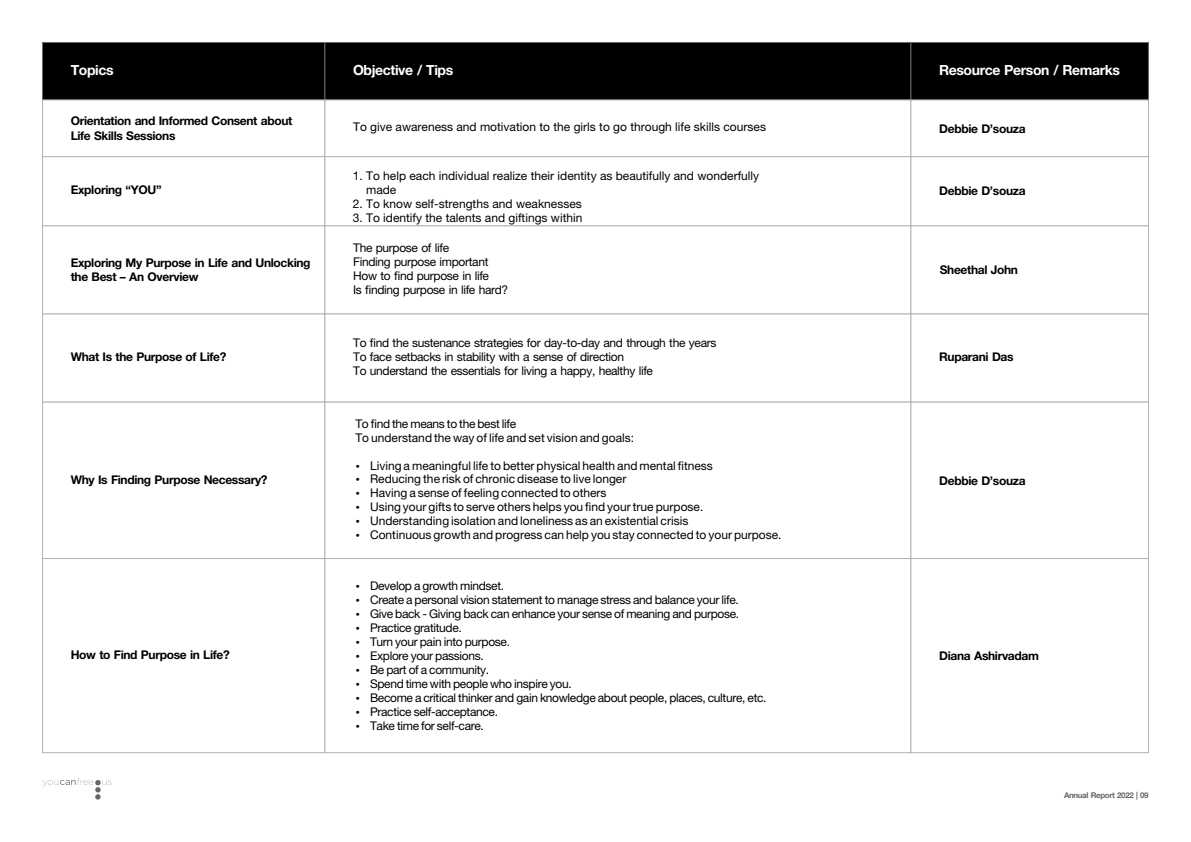
<style>
.page{position:relative;width:1191px;height:842px;background:#fff}
.page>*{position:absolute;margin:0;border:0;box-sizing:border-box;transform-origin:0 0}
.t1{font:700 14px "Helvetica Neue LT Pro";letter-spacing:-.03em;color:#fff}
.t2{font:12px/14px "Helvetica Neue LT Pro";letter-spacing:-.03em;color:#000}
.t3{font:12px/13.8px "Helvetica Neue LT Pro";color:#000}
.t4{font:700 12px/14.3px "Helvetica Neue LT Pro";letter-spacing:-.03em;color:#000}
.t5{font:700 7.9px "Helvetica Neue LT Pro";letter-spacing:-.04em;color:#666}
</style>
<div class="page">
<div style="left:42px;top:42px;width:283px;height:58px;background:#000;border:1px solid #666"></div>
<div style="left:42px;top:100px;width:283px;height:57px;background:#fff;border:1px solid #b3b3b3"></div>
<div style="left:42px;top:157px;width:283px;height:69px;background:#fff;border:1px solid #b3b3b3"></div>
<div style="left:42px;top:226px;width:283px;height:88px;background:#fff;border:1px solid #b3b3b3"></div>
<div style="left:42px;top:314px;width:283px;height:88px;background:#fff;border:1px solid #b3b3b3"></div>
<div style="left:42px;top:402px;width:283px;height:157px;background:#fff;border:1px solid #b3b3b3"></div>
<div style="left:42px;top:558px;width:283px;height:195px;background:#fff;border:1px solid #b3b3b3"></div>
<div style="left:325px;top:42px;width:586px;height:58px;background:#000;border:1px solid #666"></div>
<div style="left:325px;top:100px;width:586px;height:57px;background:#fff;border:1px solid #b3b3b3"></div>
<div style="left:325px;top:157px;width:586px;height:69px;background:#fff;border:1px solid #b3b3b3"></div>
<div style="left:325px;top:226px;width:586px;height:88px;background:#fff;border:1px solid #b3b3b3"></div>
<div style="left:325px;top:314px;width:586px;height:88px;background:#fff;border:1px solid #b3b3b3"></div>
<div style="left:325px;top:402px;width:586px;height:157px;background:#fff;border:1px solid #b3b3b3"></div>
<div style="left:325px;top:558px;width:586px;height:195px;background:#fff;border:1px solid #b3b3b3"></div>
<div style="left:910px;top:42px;width:238px;height:58px;background:#000;border:1px solid #666"></div>
<div style="left:910px;top:100px;width:238px;height:57px;background:#fff;border:1px solid #b3b3b3"></div>
<div style="left:910px;top:157px;width:238px;height:69px;background:#fff;border:1px solid #b3b3b3"></div>
<div style="left:910px;top:226px;width:238px;height:88px;background:#fff;border:1px solid #b3b3b3"></div>
<div style="left:910px;top:314px;width:238px;height:88px;background:#fff;border:1px solid #b3b3b3"></div>
<div style="left:910px;top:402px;width:238px;height:157px;background:#fff;border:1px solid #b3b3b3"></div>
<div style="left:910px;top:558px;width:238px;height:195px;background:#fff;border:1px solid #b3b3b3"></div>
<svg style="left:43px;top:778px;width:68px;height:21px"></svg>
<p class="t1" style="left:71px;top:65px;width:44px">Topics</p>
<p class="t1" style="left:353px;top:65px;width:102px">Objective / Tips</p>
<p class="t1" style="left:939px;top:65px;width:182px">Resource Person / Remarks</p>
<p class="t4" style="left:71px;top:116px;width:223px">Orientation and Informed Consent about<br>Life Skills Sessions</p>
<p class="t3" style="left:353px;top:122px;width:414px">To give awareness and motivation to the girls to go through life skills courses</p>
<p class="t3" style="left:366px;top:169px;width:394px;text-indent:-13px">1. To help each individual realize their identity as beautifully and wonderfully made</p>
<p class="t3" style="left:353px;top:197px;width:230px">2. To know self-strengths and weaknesses</p>
<p class="t3" style="left:353px;top:211px;width:231px">3. To identify the talents and giftings within</p>
<p class="t2" style="left:353px;top:242px;width:157px">The purpose of life<br>Finding purpose important<br>How to find purpose in life<br>Is finding purpose in life hard?</p>
<p class="t4" style="left:939px;top:123px;width:88px">Debbie D’souza</p>
<p class="t4" style="left:71px;top:185px;width:92px">Exploring “YOU”</p>
<p class="t4" style="left:939px;top:186px;width:88px">Debbie D’souza</p>
<p class="t4" style="left:71px;top:257px;width:241px">Exploring My Purpose in Life and Unlocking the Best – An Overview</p>
<p class="t4" style="left:939px;top:264px;width:80px">Sheethal John</p>
<p class="t4" style="left:71px;top:352px;width:157px">What Is the Purpose of Life?</p>
<p class="t2" style="left:353px;top:338px;width:365px">To find the sustenance strategies for day-to-day and through the years<br>To face setbacks in stability with a sense of direction<br>To understand the essentials for living a happy, healthy life</p>
<p class="t4" style="left:939px;top:351px;width:76px">Ruparani Das</p>
<p class="t4" style="left:71px;top:474px;width:198px">Why Is Finding Purpose Necessary?</p>
<p class="t4" style="left:71px;top:649px;width:160px">How to Find Purpose in Life?</p>
<p class="t3" style="left:355px;top:419px;width:280px">To find the means to the best life<br>To understand the way of life and set vision and goals:</p>
<p class="t3" style="left:370px;top:460px;width:413px">Living a meaningful life to better physical health and mental fitness<br>Reducing the risk of chronic disease to live longer<br>Having a sense of feeling connected to others<br>Using your gifts to serve others helps you find your true purpose.<br>Understanding isolation and loneliness as an existential crisis<br>Continuous growth and progress can help you stay connected to your purpose.</p>
<p class="t2" style="left:370px;top:580px;width:398px">Develop a growth mindset.<br>Create a personal vision statement to manage stress and balance your life.<br>Give back - Giving back can enhance your sense of meaning and purpose.<br>Practice gratitude.<br>Turn your pain into purpose.<br>Explore your passions.<br>Be part of a community.<br>Spend time with people who inspire you.<br>Become a critical thinker and gain knowledge about people, places, culture, etc.<br>Practice self-acceptance.<br>Take time for self-care.</p>
<p class="t4" style="left:939px;top:475px;width:88px">Debbie D’souza</p>
<p class="t4" style="left:939px;top:650px;width:101px">Diana Ashirvadam</p>
<p class="t5" style="left:1064px;top:792px;width:86px">Annual Report 2022 | 09</p>
</div>
